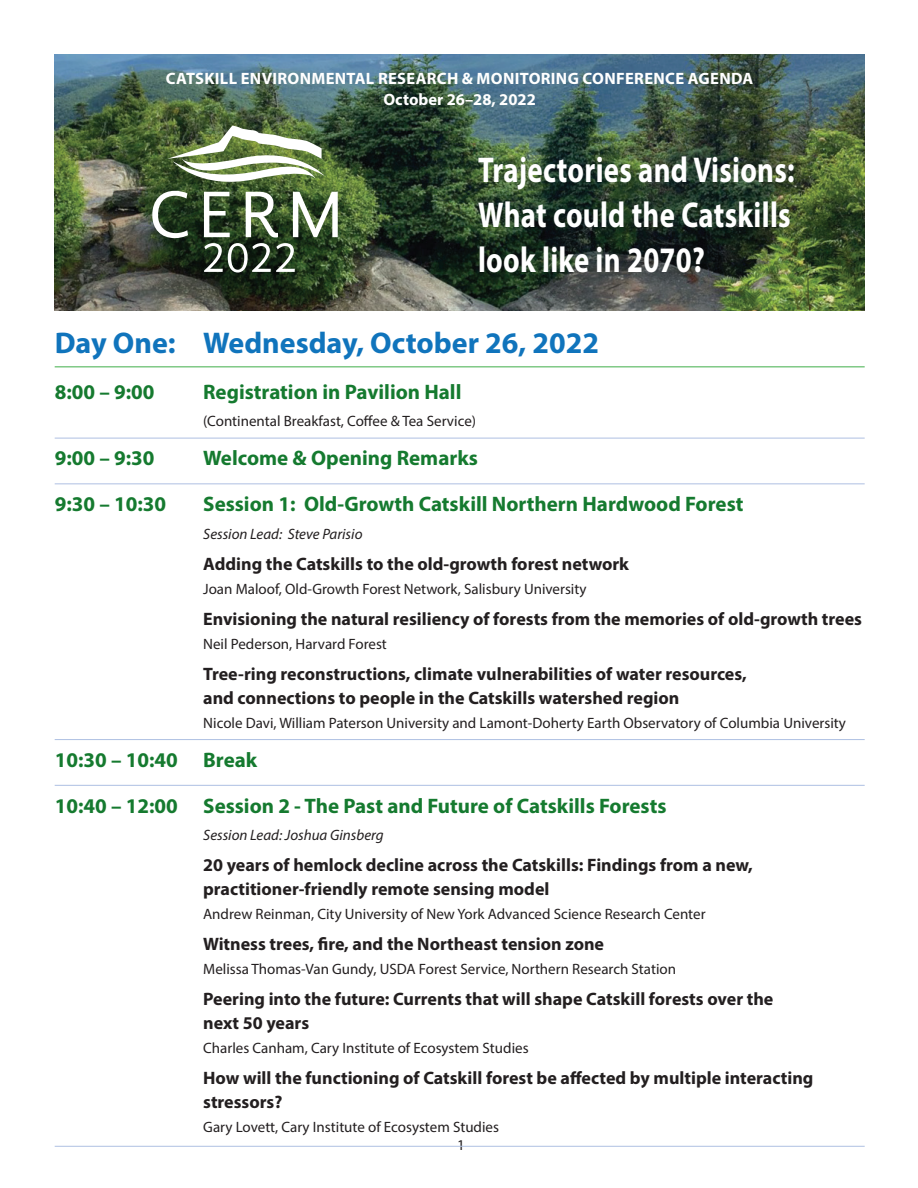
<style>
.page{position:relative;width:918px;height:1188px;background:#fff}
.page>*{position:absolute;margin:0;border:0;box-sizing:border-box;transform-origin:0 0}
.t1{font:700 36px/45px "Myriad Pro";letter-spacing:.01em;color:#fff;text-align:justify;scale:.8 1}
.t2{font:700 30px "Myriad Pro";color:#1074bc}
.t3{font:700 21px "Myriad Pro";color:#157a2f}
.t4{font:700 18px/24px "Myriad Pro";color:#231f20}
.t5{font:700 16.5px/21px "Myriad Pro";letter-spacing:.02em;color:#fff;text-align:center}
.P_-_body_text{font:15px "Myriad Pro";color:#231f20}
.P_-_body_text-2{font:italic 15px "Myriad Pro";color:#231f20}
</style>
<div class="page">
<img style="left:55px;top:54px;width:810px;height:256px">
<svg style="left:152px;top:126px;width:186px;height:147px"></svg>
<hr style="left:55px;top:366px;width:810px;height:1px;background:#40ae49">
<hr style="left:55px;top:438px;width:810px;height:1px;background:#aec0e2">
<hr style="left:55px;top:483px;width:810px;height:1px;background:#aec0e2">
<hr style="left:55px;top:739px;width:810px;height:1px;background:#aec0e2">
<hr style="left:55px;top:785px;width:810px;height:1px;background:#aec0e2">
<hr style="left:55px;top:1146px;width:810px;height:1px;background:#aec0e2">
<p class="t5" style="left:166px;top:68px;width:589px">CATSKILL ENVIRONMENTAL RESEARCH &amp; MONITORING CONFERENCE AGENDA<br>October 26–28, 2022</p>
<h1 class="t1" style="left:478px;top:146px;width:397px">Trajectories and Visions:<br>What could the Catskills look like in 2070?</h1>
<h1 class="t2" style="left:55px;top:323px;width:546px">Day One: Wednesday, October 26, 2022</h1>
<h2 class="t3" style="left:55px;top:378px;width:101px">8:00 – 9:00</h2>
<h2 class="t3" style="left:203px;top:378px;width:260px">Registration in Pavilion Hall</h2>
<p class="P_-_body_text" style="left:203px;top:412px;width:274px">(Continental Breakfast, Coffee &amp; Tea Service)</p>
<h2 class="t3" style="left:55px;top:445px;width:101px">9:00 – 9:30</h2>
<h2 class="t3" style="left:203px;top:445px;width:276px">Welcome &amp; Opening Remarks</h2>
<h2 class="t3" style="left:55px;top:490px;width:113px">9:30 – 10:30</h2>
<h2 class="t3" style="left:203px;top:490px;width:542px">Session 1: Old-Growth Catskill Northern Hardwood Forest</h2>
<p class="P_-_body_text-2" style="left:203px;top:525px;width:161px">Session Lead: Steve Parisio</p>
<h3 class="t4" style="left:203px;top:551px;width:427px">Adding the Catskills to the old-growth forest network</h3>
<p class="P_-_body_text" style="left:203px;top:580px;width:385px">Joan Maloof, Old-Growth Forest Network, Salisbury University</p>
<h3 class="t4" style="left:203px;top:606px;width:660px">Envisioning the natural resiliency of forests from the memories of old-growth trees</h3>
<p class="P_-_body_text" style="left:203px;top:635px;width:185px">Neil Pederson, Harvard Forest</p>
<h3 class="t4" style="left:203px;top:661px;width:545px">Tree-ring reconstructions, climate vulnerabilities of water resources, and connections to people in the Catskills watershed region</h3>
<p class="P_-_body_text" style="left:203px;top:714px;width:644px">Nicole Davi, William Paterson University and Lamont-Doherty Earth Observatory of Columbia University</p>
<h2 class="t3" style="left:55px;top:746px;width:204px">10:30 – 10:40 Break</h2>
<h2 class="t3" style="left:55px;top:792px;width:613px">10:40 – 12:00 Session 2 - The Past and Future of Catskills Forests</h2>
<p class="P_-_body_text-2" style="left:203px;top:826px;width:182px">Session Lead: Joshua Ginsberg</p>
<h3 class="t4" style="left:203px;top:853px;width:551px">20 years of hemlock decline across the Catskills: Findings from a new, practitioner-friendly remote sensing model</h3>
<h3 class="P_-_body_text" style="left:203px;top:905px;width:504px">Andrew Reinman, City University of New York Advanced Science Research Center</h3>
<h3 class="t4" style="left:203px;top:932px;width:402px">Witness trees, fire, and the Northeast tension zone</h3>
<p class="P_-_body_text" style="left:203px;top:960px;width:474px">Melissa Thomas-Van Gundy, USDA Forest Service, Northern Research Station</p>
<h3 class="t4" style="left:203px;top:987px;width:572px">Peering into the future: Currents that will shape Catskill forests over the next 50 years</h3>
<p class="P_-_body_text" style="left:203px;top:1039px;width:327px">Charles Canham, Cary Institute of Ecosystem Studies</p>
<h3 class="t4" style="left:203px;top:1066px;width:612px">How will the functioning of Catskill forest be affected by multiple interacting stressors?</h3>
<p class="P_-_body_text" style="left:203px;top:1118px;width:297px">Gary Lovett, Cary Institute of Ecosystem Studies</p>
<p class="P_-_body_text" style="left:457px;top:1135px;width:9px">1</p>
</div>
